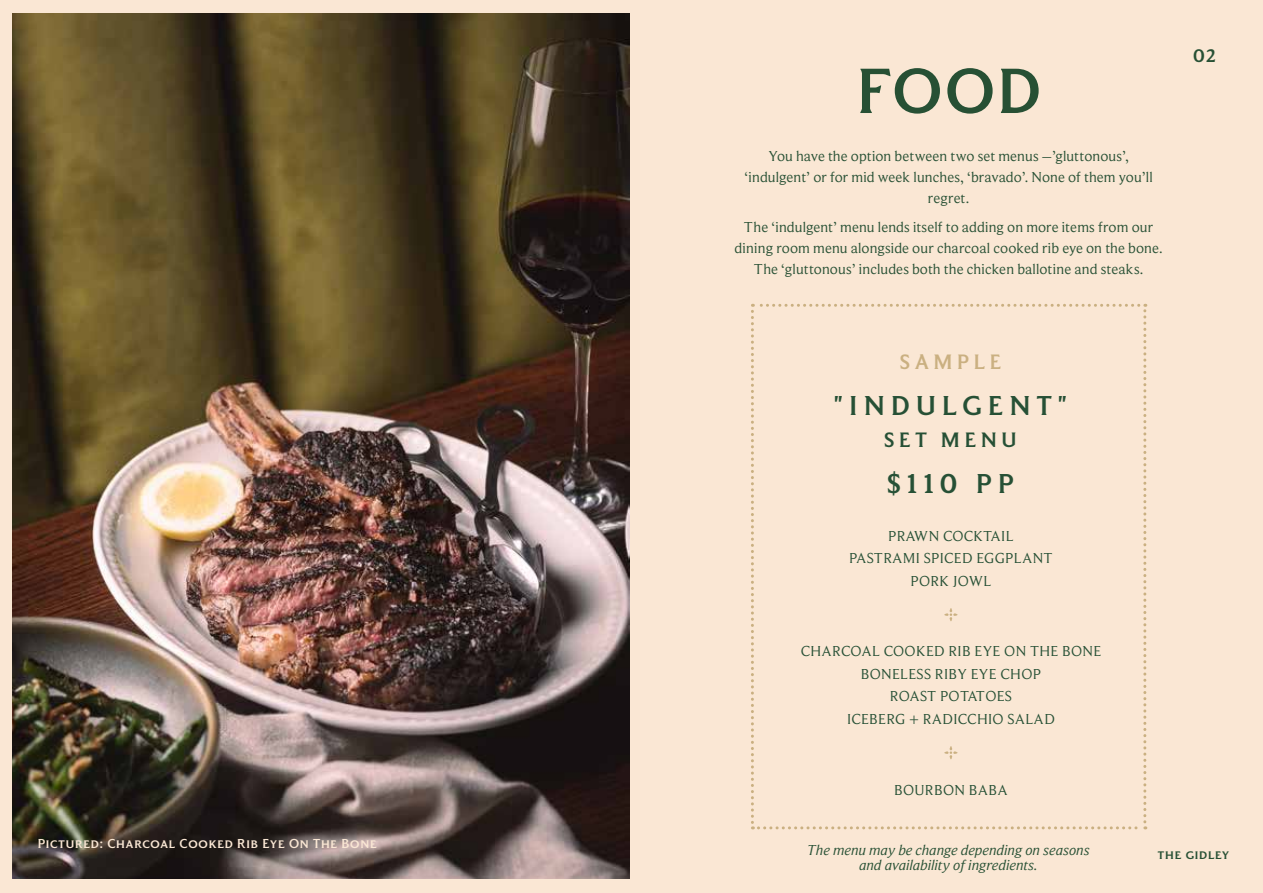
<style>
.page{position:relative;width:1263px;height:893px;background:#fae7d4}
.page>*{position:absolute;margin:0;border:0;box-sizing:border-box;transform-origin:0 0}
.t1{font:500 73.5px "Grant Avenue";color:#275034}
.t2{font:500 31.5px "Grant Avenue";letter-spacing:.2em;color:#265035}
.t3{font:500 24px "Grant Avenue";letter-spacing:.2em;color:#265035}
.t4{font:500 24px "Grant Avenue";letter-spacing:.2em;color:#cab081}
.t5{font:500 21px "Grant Avenue";color:#275034}
.t6{font:15px/21px "Beaufortfor LOL";letter-spacing:.005em;color:#275034;text-align:center}
.t7{font:15px/22.5px "Beaufortfor LOL";letter-spacing:.02em;color:#265035;text-align:center}
.t8{font:italic 15px/15px "Beaufortfor LOL";color:#275034;text-align:center}
.t9{font:500 15px "Grant Avenue";letter-spacing:.05em;color:#fae7d4}
.t10{font:500 15px "Grant Avenue";letter-spacing:.05em;color:#275034}
</style>
<div class="page">
<img style="left:13px;top:14px;width:616px;height:864px">
<svg style="left:751px;top:304px;width:395px;height:525px"></svg>
<p class="t9" style="left:38px;top:836px;width:340px">Pictured: Charcoal Cooked Rib Eye On The Bone</p>
<h1 class="t1" style="left:857px;top:54px;width:186px">FOOD</h1>
<p class="t6" style="left:744px;top:145px;width:410px">You have the option between two set menus –’gluttonous’, ‘indulgent’ or for mid week lunches, ‘bravado’. None of them you’ll regret.</p>
<p class="t6" style="left:735px;top:216px;width:430px">The ‘indulgent’ menu lends itself to adding on more items from our dining room menu alongside our charcoal cooked rib eye on the bone.<br>The ‘gluttonous’ includes both the chicken ballotine and steaks.</p>
<h3 class="t4" style="left:900px;top:350px;width:103px">SAMPLE</h3>
<h2 class="t2" style="left:834px;top:390px;width:234px">"INDULGENT"</h2>
<h3 class="t3" style="left:884px;top:428px;width:134px">SET MENU</h3>
<h2 class="t2" style="left:887px;top:468px;width:128px">$110 PP</h2>
<p class="t7" style="left:849px;top:524px;width:205px">PRAWN COCKTAIL<br>PASTRAMI SPICED EGGPLANT<br>PORK JOWL</p>
<p class="t7" style="left:801px;top:640px;width:302px">CHARCOAL COOKED RIB EYE ON THE BONE<br>BONELESS RIBY EYE CHOP<br>ROAST POTATOES<br>ICEBERG + RADICCHIO SALAD</p>
<p class="t7" style="left:894px;top:778px;width:115px">BOURBON BABA</p>
<h3 class="t5" style="left:1193px;top:46px;width:24px">02</h3>
<p class="t8" style="left:807px;top:842px;width:284px">The menu may be change depending on seasons and availability of ingredients.</p>
<p class="t10" style="left:1158px;top:847px;width:73px">the gidley</p>
</div>
